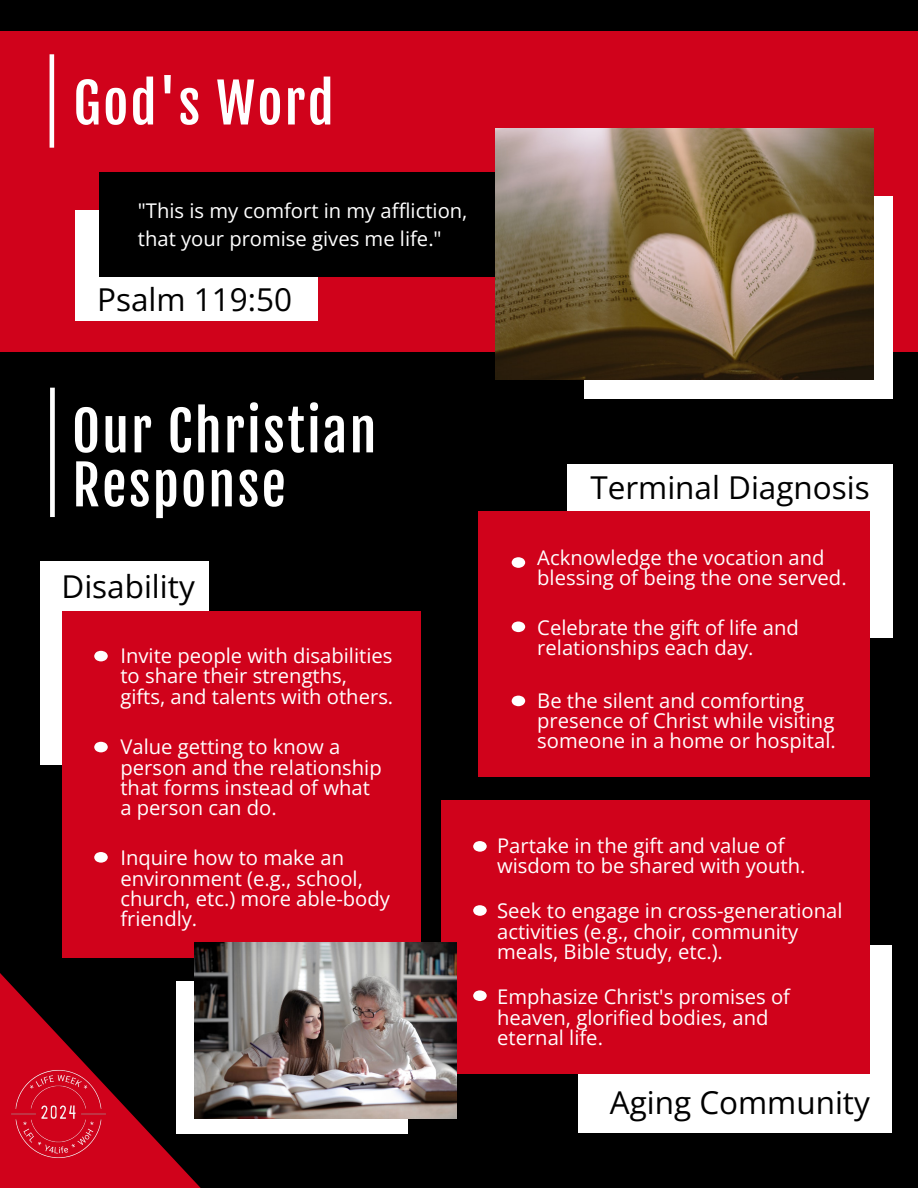
<style>
.page{position:relative;width:918px;height:1188px;background:#000}
.page>*{position:absolute;margin:0;border:0;box-sizing:border-box;transform-origin:0 0}
.t1{font:54px/54px "Fjalla One";letter-spacing:.04em;color:#fff}
.t2{font:31.5px "Open Sans";color:#000}
.t3{font:20.25px/20.2px "Open Sans";color:#fff}
</style>
<div class="page">
<div style="left:0;top:31px;width:918px;height:320px;background:#d0021b"></div>
<div style="left:75px;top:210px;width:243px;height:110px;background:#fff"></div>
<div style="left:100px;top:172px;width:408px;height:105px;background:#000"></div>
<hr style="left:50px;top:54px;width:4px;height:94px;background:#fff">
<div style="left:50px;top:388px;width:5px;height:129px;background:#fff"></div>
<svg style="left:0;top:958px;width:201px;height:230px"></svg>
<img style="left:0;top:1035px;width:138px;height:153px">
<div style="left:584px;top:196px;width:309px;height:203px;background:#fff"></div>
<img style="left:496px;top:128px;width:378px;height:251px">
<div style="left:40px;top:562px;width:168px;height:203px;background:#fff"></div>
<div style="left:62px;top:611px;width:359px;height:347px;background:#d0021b"></div>
<svg style="left:94px;top:651px;width:14px;height:10px"></svg>
<svg style="left:94px;top:742px;width:14px;height:10px"></svg>
<svg style="left:94px;top:852px;width:14px;height:11px"></svg>
<div style="left:567px;top:464px;width:325px;height:173px;background:#fff"></div>
<div style="left:478px;top:511px;width:392px;height:266px;background:#d0021b"></div>
<svg style="left:512px;top:557px;width:13px;height:11px"></svg>
<svg style="left:512px;top:622px;width:13px;height:10px"></svg>
<svg style="left:512px;top:696px;width:13px;height:10px"></svg>
<div style="left:578px;top:945px;width:314px;height:188px;background:#fff"></div>
<div style="left:442px;top:800px;width:428px;height:274px;background:#d0021b"></div>
<svg style="left:473px;top:841px;width:14px;height:11px"></svg>
<svg style="left:473px;top:905px;width:14px;height:11px"></svg>
<svg style="left:473px;top:990px;width:14px;height:11px"></svg>
<div style="left:176px;top:981px;width:232px;height:153px;background:#fff"></div>
<img style="left:195px;top:943px;width:262px;height:175px">
<p class="t1" style="left:73px;top:77px;width:262px">God's Word</p>
<p class="t3" style="left:138px;top:196px;width:331px;line-height:28.1px">"This is my comfort in my affliction, that your promise gives me life."</p>
<p class="t2" style="left:97px;top:277px;width:196px">Psalm 119:50</p>
<p class="t1" style="left:72px;top:405px;width:306px">Our Christian<br>Response</p>
<p class="t2" style="left:62px;top:565px;width:135px">Disability</p>
<p class="t3" style="left:120px;top:645px;width:274px">Invite people with disabilities to share their strengths, gifts, and talents with others.</p>
<p class="t3" style="left:120px;top:736px;width:263px">Value getting to know a person and the relationship that forms instead of what a person can do.</p>
<p class="t3" style="left:120px;top:848px;width:271px">Inquire how to make an environment (e.g., school, church, etc.) more able-body friendly.</p>
<p class="t2" style="left:590px;top:465px;width:281px">Terminal Diagnosis</p>
<p class="t3" style="left:537px;top:547px;width:311px">Acknowledge the vocation and blessing of being the one served.</p>
<p class="t3" style="left:537px;top:617px;width:263px">Celebrate the gift of life and relationships each day.</p>
<p class="t3" style="left:537px;top:690px;width:300px">Be the silent and comforting presence of Christ while visiting someone in a home or hospital.</p>
<p class="t3" style="left:497px;top:835px;width:310px">Partake in the gift and value of wisdom to be shared with youth.</p>
<p class="t3" style="left:497px;top:900px;width:347px">Seek to engage in cross-generational activities (e.g., choir, community meals, Bible study, etc.).</p>
<p class="t3" style="left:497px;top:986px;width:294px">Emphasize Christ's promises of heaven, glorified bodies, and eternal life.</p>
<p class="t2" style="left:610px;top:1081px;width:262px">Aging Community</p>
</div>
